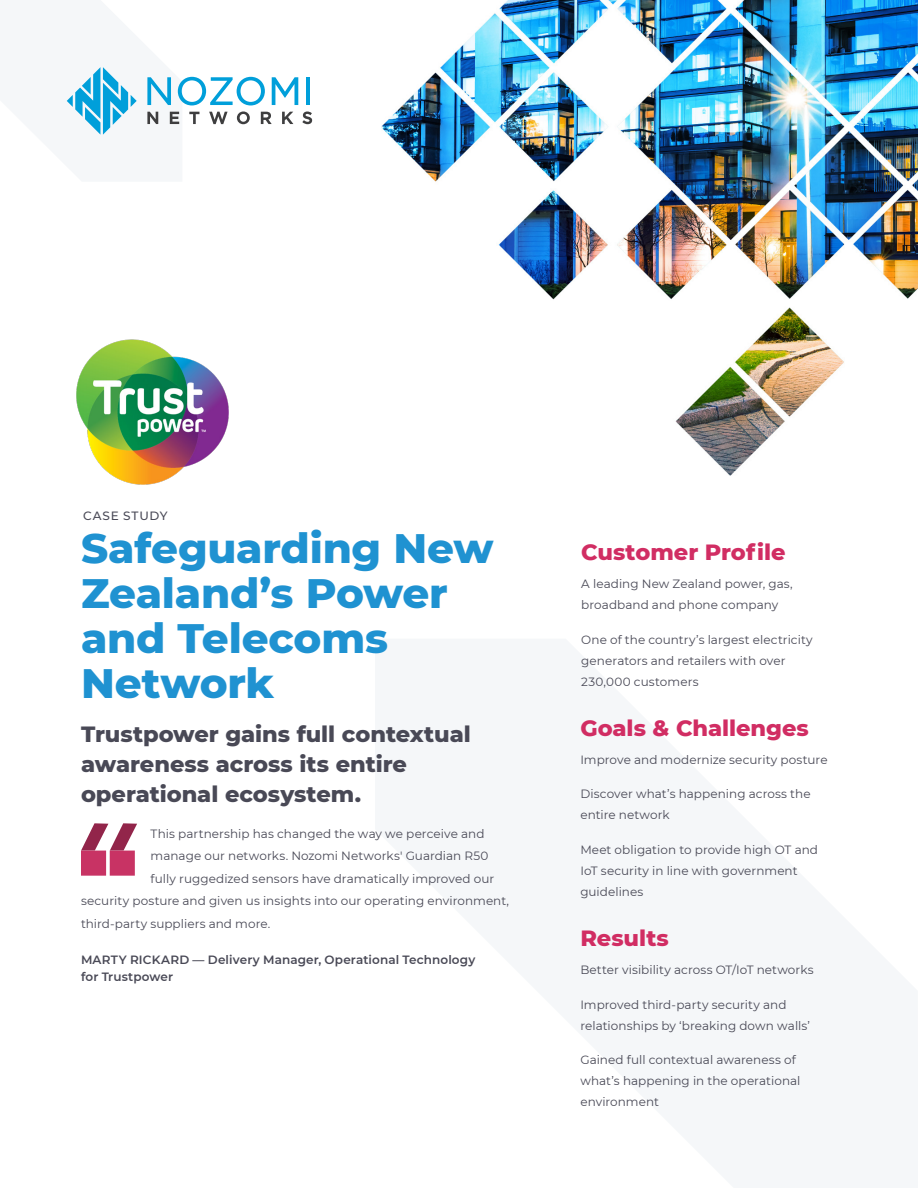
<style>
.page{position:relative;width:918px;height:1188px;background:#fff}
.page>*{position:absolute;margin:0;border:0;box-sizing:border-box;transform-origin:0 0}
.CS-Title{font:800 42px/45px "Montserrat";letter-spacing:-.005em;color:#1f92d1}
.CS-Subtitle{font:800 22.5px/30px "Montserrat";color:#494956}
.K-P-U{font:800 22.5px "Montserrat";color:#d12d63}
.Normal_Body{font:12px/21px "Montserrat";letter-spacing:.005em;color:#494956}
.Quote_content_-_no_b{font:12px "Montserrat";letter-spacing:.005em;color:#494956}
.Quote_Byline_-_no_ba{font:600 12px/16.5px "Montserrat";letter-spacing:.01em;color:#494956}
.Content_Type_Label{font:500 12px "Montserrat";letter-spacing:.065em;color:#494956}
</style>
<div class="page">
<svg style="left:66px;top:67px;width:246px;height:68px"></svg>
<img style="left:382px;top:0;width:536px;height:476px">
<img style="left:76px;top:339px;width:153px;height:146px">
<div style="left:110px;top:851px;width:25px;height:25px;background:#c83364"></div>
<svg style="left:81px;top:823px;width:56px;height:28px"></svg>
<div style="left:81px;top:851px;width:25px;height:25px;background:#c83364"></div>
<p class="Content_Type_Label" style="left:83px;top:507px;width:86px">CASE STUDY</p>
<p class="CS-Title" style="left:81px;top:524px;width:414px">Safeguarding New<br>Zealand’s Power and Telecoms<br>Network</p>
<p class="CS-Subtitle" style="left:81px;top:718px;width:391px">Trustpower gains full contextual awareness across its entire operational ecosystem.</p>
<p class="Quote_content_-_no_b" style="left:151px;top:825px;width:335px">This partnership has changed the way we perceive and</p>
<p class="Quote_content_-_no_b" style="left:151px;top:848px;width:339px">manage our networks. Nozomi Networks' Guardian R50</p>
<p class="Quote_content_-_no_b" style="left:151px;top:870px;width:345px">fully ruggedized sensors have dramatically improved our</p>
<p class="Quote_content_-_no_b" style="left:81px;top:893px;width:430px">security posture and given us insights into our operating environment,</p>
<p class="Quote_content_-_no_b" style="left:81px;top:915px;width:191px">third-party suppliers and more.</p>
<p class="Quote_Byline_-_no_ba" style="left:81px;top:951px;width:396px">MARTY RICKARD — Delivery Manager, Operational Technology for Trustpower</p>
<p class="K-P-U" style="left:581px;top:536px;width:206px">Customer Profile</p>
<p class="Normal_Body" style="left:581px;top:573px;width:213px">A leading New Zealand power, gas, broadband and phone company</p>
<p class="Normal_Body" style="left:581px;top:628px;width:233px">One of the country’s largest electricity generators and retailers with over<br>230,000 customers</p>
<p class="K-P-U" style="left:580px;top:712px;width:230px">Goals &amp; Challenges</p>
<p class="Normal_Body" style="left:580px;top:749px;width:249px">Improve and modernize security posture</p>
<p class="Normal_Body" style="left:580px;top:783px;width:232px">Discover what’s happening across the entire network</p>
<p class="Normal_Body" style="left:580px;top:839px;width:239px">Meet obligation to provide high OT and<br>IoT security in line with government guidelines</p>
<p class="K-P-U" style="left:580px;top:922px;width:90px">Results</p>
<p class="Normal_Body" style="left:580px;top:959px;width:235px">Better visibility across OT/IoT networks</p>
<p class="Normal_Body" style="left:580px;top:993px;width:231px">Improved third-party security and relationships by ‘breaking down walls’</p>
<p class="Normal_Body" style="left:580px;top:1049px;width:222px">Gained full contextual awareness of what’s happening in the operational environment</p>
</div>
